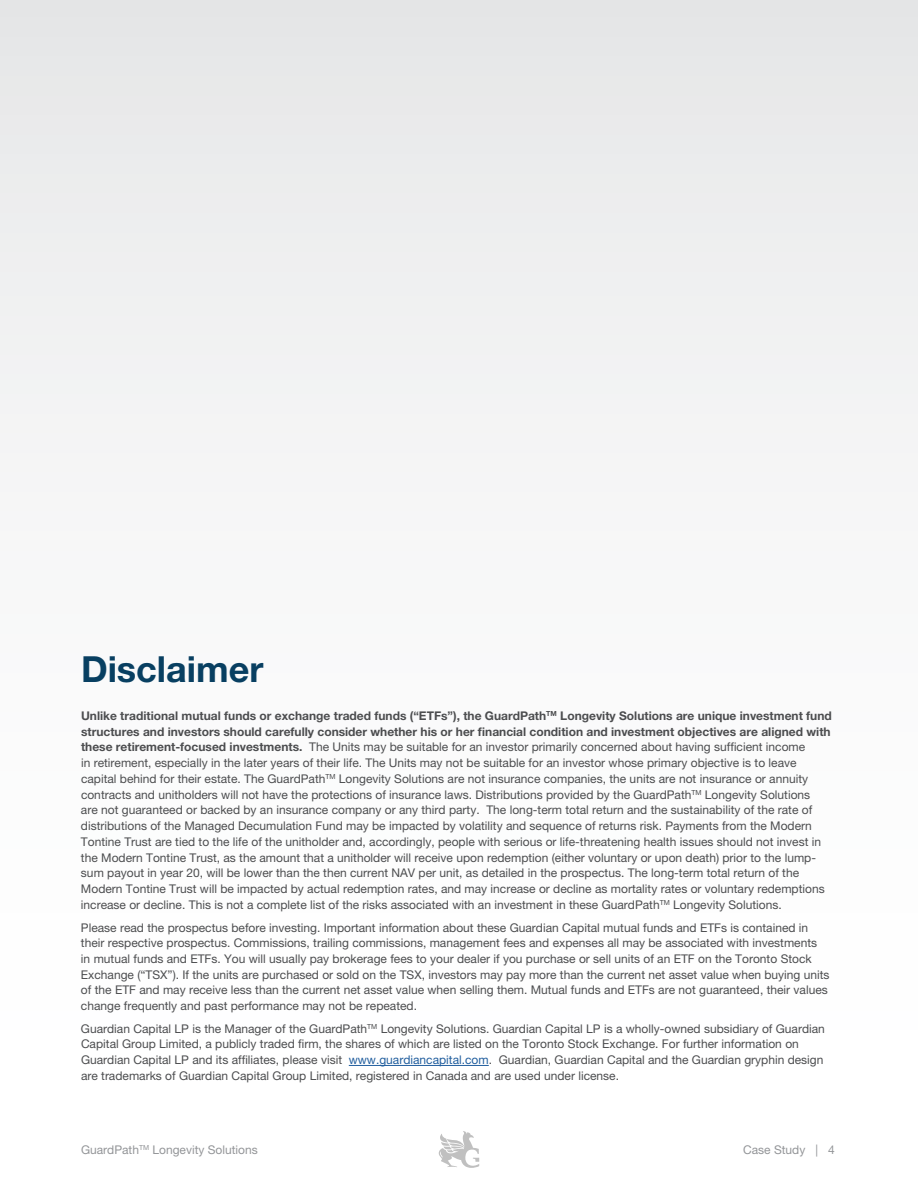
<style>
.page{position:relative;width:918px;height:1188px;background:#fff}
.page>*{position:absolute;margin:0;border:0;box-sizing:border-box;transform-origin:0 0}
.t1{font:700 36px "Helvetica Neue LT Pro";color:#083f61}
.t2{font:12px/15.8px "Helvetica Neue LT Pro";color:#4c4d4f}
.t3{font:12px "Helvetica Neue LT Pro";color:#939598}
.s1{font-weight:700}
.s2{color:#215e9e}
</style>
<div class="page">
<div style="left:0;top:0;width:918px;height:1188px;background:linear-gradient(to bottom,#e8e9ea,#fff)"></div>
<svg style="left:437px;top:1131px;width:42px;height:37px"></svg>
<hr style="left:349px;top:1065px;width:140px;height:1px;background:#215e9e">
<h1 class="t1" style="left:81px;top:647px;width:184px">Disclaimer</h1>
<p class="t2" style="left:81px;top:708px;width:752px"><span class="s1">Unlike traditional mutual funds or exchange traded funds (“ETFs”), the GuardPath</span><sup>TM</sup> <span class="s1">Longevity Solutions are unique investment fund structures and investors should carefully consider whether his or her financial condition and investment objectives are aligned with these retirement-focused investments.</span> The Units may be suitable for an investor primarily concerned about having sufficient income<br>in retirement, especially in the later years of their life. The Units may not be suitable for an investor whose primary objective is to leave capital behind for their estate. The GuardPath<sup>TM</sup> Longevity Solutions are not insurance companies, the units are not insurance or annuity contracts and unitholders will not have the protections of insurance laws. Distributions provided by the GuardPath<sup>TM</sup> Longevity Solutions<br>are not guaranteed or backed by an insurance company or any third party. The long-term total return and the sustainability of the rate of distributions of the Managed Decumulation Fund may be impacted by volatility and sequence of returns risk. Payments from the Modern Tontine Trust are tied to the life of the unitholder and, accordingly, people with serious or life-threatening health issues should not invest in the Modern Tontine Trust, as the amount that a unitholder will receive upon redemption (either voluntary or upon death) prior to the lump&shy;sum payout in year 20, will be lower than the then current NAV per unit, as detailed in the prospectus. The long-term total return of the Modern Tontine Trust will be impacted by actual redemption rates, and may increase or decline as mortality rates or voluntary redemptions increase or decline. This is not a complete list of the risks associated with an investment in these GuardPath<sup>TM</sup> Longevity Solutions.</p>
<p class="t2" style="left:81px;top:919px;width:750px">Please read the prospectus before investing. Important information about these Guardian Capital mutual funds and ETFs is contained in their respective prospectus. Commissions, trailing commissions, management fees and expenses all may be associated with investments<br>in mutual funds and ETFs. You will usually pay brokerage fees to your dealer if you purchase or sell units of an ETF on the Toronto Stock Exchange (“TSX”). If the units are purchased or sold on the TSX, investors may pay more than the current net asset value when buying units of the ETF and may receive less than the current net asset value when selling them. Mutual funds and ETFs are not guaranteed, their values change frequently and past performance may not be repeated.</p>
<p class="t2" style="left:81px;top:1020px;width:745px">Guardian Capital LP is the Manager of the GuardPath<sup>TM</sup> Longevity Solutions. Guardian Capital LP is a wholly-owned subsidiary of Guardian Capital Group Limited, a publicly traded firm, the shares of which are listed on the Toronto Stock Exchange. For further information on Guardian Capital LP and its affiliates, please visit <span class="s2">www.guardiancapital.com</span>. Guardian, Guardian Capital and the Guardian gryphin design are trademarks of Guardian Capital Group Limited, registered in Canada and are used under license.</p>
<p class="t3" style="left:81px;top:1142px;width:178px">GuardPath<sup>TM</sup> Longevity Solutions</p>
<p class="t3" style="left:743px;top:1142px;width:93px">Case Study | 4</p>
</div>
